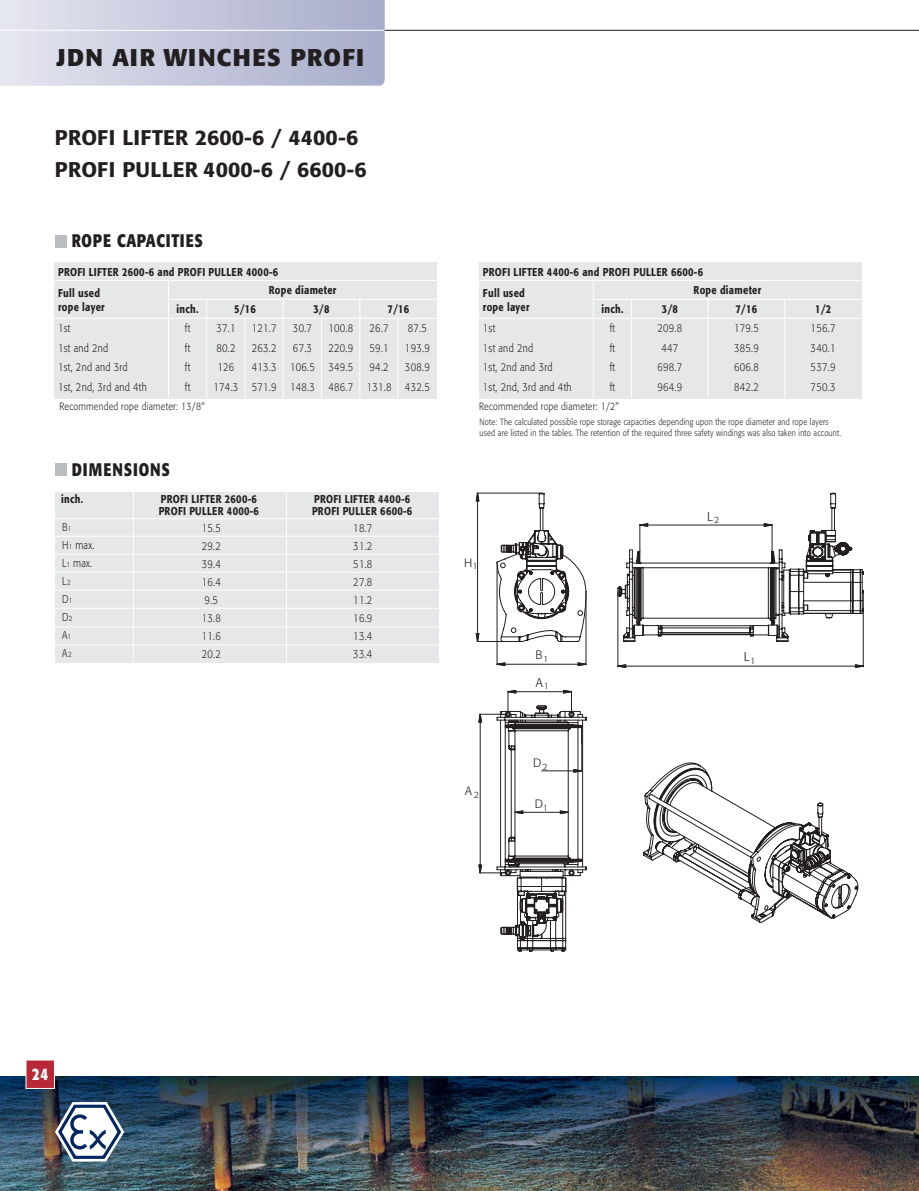
<style>
.page{position:relative;width:919px;height:1191px;background:#fff}
.page>*{position:absolute;margin:0;border:0;box-sizing:border-box;transform-origin:0 0}
.t1{font:700 24px "Formata";letter-spacing:.055em;color:#231f20}
.t2{font:500 21px/32px "Formata";letter-spacing:.005em;color:#231f20}
.t3{font:700 18px "Formata";letter-spacing:.04em;color:#231f20;scale:.8 1}
.t4{font:700 18px "Formata";letter-spacing:.06em;color:#231f20;scale:.8 1}
.t5{font:700 16.5px "Formata";color:#fff;scale:.8 1}
.t6{font:300 12.6px "Formata";color:#231f20}
.t7{font:300 12px "Formata";color:#231f20}
.t8{font:300 11.25px/19.5px "Formata";letter-spacing:.03em;color:#231f20;scale:.83 1}
.t9{font:500 11.25px/21.6px "Formata";letter-spacing:.03em;color:#231f20;scale:.83 1}
.t10{font:300 10.5px "Formata";letter-spacing:.03em;color:#231f20;scale:.83 1}
.t11{font:300 9px/10.5px "Formata";letter-spacing:.03em;color:#231f20;scale:.83 1}
.s1{font-size:7.5px}
</style>
<div class="page">
<img style="left:0;top:1076px;width:918px;height:114px">
<hr style="left:0;top:30px;width:918px;height:1px;background:#231f20">
<svg style="left:0;top:1px;width:384px;height:84px;background:#c5c8dc"></svg>
<hr style="left:0;top:30px;width:384px;height:1px;background:#fff">
<div style="left:26px;top:1060px;width:28px;height:28px;background:#b82837"></div>
<div style="left:26px;top:1059px;width:29px;height:29px;border:1px solid #fff"></div>
<svg style="left:55px;top:1102px;width:69px;height:59px"></svg>
<div style="left:55px;top:235px;width:11px;height:12px;background:#bbbdc0"></div>
<div style="left:54px;top:262px;width:383px;height:136px;background:#e6e7e8"></div>
<hr style="left:54px;top:280px;width:384px;height:1px;background:#fff">
<hr style="left:206px;top:299px;width:1px;height:99px;background:#fff">
<hr style="left:244px;top:318px;width:1px;height:80px;background:#fff">
<hr style="left:283px;top:299px;width:1px;height:99px;background:#fff">
<hr style="left:321px;top:319px;width:1px;height:79px;background:#fff">
<hr style="left:359px;top:299px;width:1px;height:99px;background:#fff">
<hr style="left:398px;top:318px;width:1px;height:80px;background:#fff">
<hr style="left:54px;top:318px;width:384px;height:1px;background:#fff">
<hr style="left:168px;top:299px;width:270px;height:1px;background:#fff">
<hr style="left:168px;top:280px;width:1px;height:118px;background:#fff">
<div style="left:479px;top:262px;width:383px;height:136px;background:#e6e7e8"></div>
<hr style="left:479px;top:280px;width:383px;height:1px;background:#fff">
<hr style="left:631px;top:299px;width:1px;height:99px;background:#fff">
<hr style="left:707px;top:299px;width:1px;height:99px;background:#fff">
<hr style="left:784px;top:299px;width:1px;height:99px;background:#fff">
<hr style="left:478px;top:318px;width:384px;height:1px;background:#fff">
<hr style="left:593px;top:299px;width:269px;height:1px;background:#fff">
<hr style="left:593px;top:280px;width:1px;height:118px;background:#fff">
<div style="left:55px;top:463px;width:11px;height:13px;background:#bbbdc0"></div>
<div style="left:55px;top:492px;width:384px;height:170px;background:#e6e7e8"></div>
<hr style="left:55px;top:518px;width:384px;height:1px;background:#fff">
<hr style="left:55px;top:536px;width:384px;height:1px;background:#fff">
<hr style="left:55px;top:554px;width:384px;height:1px;background:#fff">
<hr style="left:55px;top:572px;width:384px;height:1px;background:#fff">
<hr style="left:55px;top:590px;width:384px;height:1px;background:#fff">
<hr style="left:55px;top:608px;width:384px;height:1px;background:#fff">
<hr style="left:55px;top:626px;width:384px;height:1px;background:#fff">
<hr style="left:55px;top:644px;width:384px;height:1px;background:#fff">
<hr style="left:133px;top:492px;width:1px;height:170px;background:#fff">
<hr style="left:286px;top:490px;width:1px;height:172px;background:#fff">
<svg style="left:586px;top:762px;width:184px;height:161px"></svg>
<svg style="left:648px;top:768px;width:210px;height:150px"></svg>
<svg style="left:475px;top:492px;width:389px;height:176px"></svg>
<hr style="left:639px;top:525px;width:133px;height:1px;background:#231f20">
<svg style="left:478px;top:689px;width:108px;height:262px"></svg>
<hr style="left:480px;top:714px;width:1px;height:159px;background:#231f20">
<h1 class="t1" style="left:56px;top:47px;width:309px">JDN AIR WINCHES PROFI</h1>
<h2 class="t2" style="left:55px;top:123px;width:313px">PROFI LIFTER 2600-6 / 4400-6<br>PROFI PULLER 4000-6 / 6600-6</h2>
<h3 class="t3" style="left:72px;top:233px;width:165px">ROPE CAPACITIES</h3>
<p class="t9" style="left:58px;top:262px;width:267px">PROFI LIFTER 2600-6 and PROFI PULLER 4000-6<br>Full used</p>
<p class="t9" style="left:58px;top:297px;width:58px">rope layer</p>
<p class="t8" style="left:58px;top:319px;width:108px">1st<br>1st and 2nd<br>1st, 2nd and 3rd<br>1st, 2nd, 3rd and 4th</p>
<p class="t8" style="left:213px;top:319px;width:31px;text-align:center">37.1<br>80.2<br>126<br>174.3</p>
<p class="t8" style="left:252px;top:319px;width:31px;text-align:justify">121.7<br>263.2<br>413.3<br>571.9</p>
<p class="t8" style="left:290px;top:319px;width:31px">30.7<br>67.3<br>106.5<br>148.3</p>
<p class="t8" style="left:328px;top:319px;width:31px;text-align:justify">100.8<br>220.9<br>349.5<br>486.7</p>
<p class="t8" style="left:366px;top:319px;width:31px">26.7<br>59.1<br>94.2<br>131.8</p>
<p class="t8" style="left:405px;top:319px;width:31px">87.5<br>193.9<br>308.9<br>432.5</p>
<p class="t9" style="left:269px;top:280px;width:83px">Rope diameter</p>
<p class="t9" style="left:177px;top:299px;width:28px">inch.</p>
<p class="t8" style="left:185px;top:319px;width:8px;text-align:justify">ft ft ft ft</p>
<p class="t9" style="left:234px;top:299px;width:28px">5/16</p>
<p class="t9" style="left:313px;top:299px;width:21px">3/8</p>
<p class="t9" style="left:387px;top:299px;width:28px">7/16</p>
<p class="t10" style="left:59px;top:402px;width:176px">Recommended rope diameter: 13/8"</p>
<h3 class="t4" style="left:72px;top:461px;width:124px">DIMENSIONS</h3>
<p class="t9" style="left:159px;top:494px;width:122px;line-height:11.2px">PROFI LIFTER 2600-6<br>PROFI PULLER 4000-6</p>
<p class="t9" style="left:61px;top:489px;width:28px">inch.</p>
<p class="t9" style="left:312px;top:494px;width:122px;line-height:11.2px">PROFI LIFTER 4400-6<br>PROFI PULLER 6600-6</p>
<p class="t8" style="left:62px;top:519px;width:40px;line-height:18px">B<span class="s1">1<br></span>H<span class="s1">1</span> max.<br>L<span class="s1">1</span> max.<br>L<span class="s1">2<br></span>D<span class="s1">1<br></span>D<span class="s1">2<br></span>A<span class="s1">1<br></span>A<span class="s1">2</span></p>
<p class="t8" style="left:202px;top:519px;width:25px;line-height:18px">15.5<br>29.2<br>39.4<br>16.4<br>9.5<br>13.8<br>11.6<br>20.2</p>
<p class="t8" style="left:353px;top:519px;width:25px;line-height:18px;text-align:justify">18.7<br>31.2<br>51.8<br>27.8<br>11.2<br>16.9<br>13.4<br>33.4</p>
<p class="t9" style="left:483px;top:262px;width:267px">PROFI LIFTER 4400-6 and PROFI PULLER 6600-6<br>Full used</p>
<p class="t9" style="left:483px;top:297px;width:58px">rope layer</p>
<p class="t8" style="left:483px;top:319px;width:108px">1st<br>1st and 2nd<br>1st, 2nd and 3rd<br>1st, 2nd, 3rd and 4th</p>
<p class="t8" style="left:657px;top:319px;width:31px;text-align:center">209.8<br>447<br>698.7<br>964.9</p>
<p class="t8" style="left:734px;top:319px;width:31px;text-align:justify">179.5<br>385.9<br>606.8<br>842.2</p>
<p class="t8" style="left:810px;top:319px;width:31px;text-align:justify">156.7<br>340.1<br>537.9<br>750.3</p>
<p class="t9" style="left:693px;top:280px;width:83px">Rope diameter</p>
<p class="t9" style="left:601px;top:299px;width:28px">inch.</p>
<p class="t8" style="left:609px;top:319px;width:8px;text-align:justify">ft ft ft ft</p>
<p class="t9" style="left:662px;top:299px;width:21px">3/8</p>
<p class="t9" style="left:735px;top:299px;width:28px">7/16</p>
<p class="t9" style="left:815px;top:299px;width:21px">1/2</p>
<p class="t10" style="left:479px;top:402px;width:170px">Recommended rope diameter: 1/2"</p>
<p class="t11" style="left:479px;top:417px;width:437px">Note: The calculated possible rope storage capacities depending upon the rope diameter and rope layers used are listed in the tables. The retention of the required three safety windings was also taken into account.</p>
<p class="t7" style="left:464px;top:557px;width:15px">H<sub>1</sub></p>
<p class="t7" style="left:465px;top:786px;width:15px">A<sub>2</sub></p>
<p class="t6" style="left:707px;top:510px;width:14px">L<sub>2</sub></p>
<p class="t7" style="left:535px;top:650px;width:15px">B<sub>1</sub></p>
<p class="t6" style="left:743px;top:651px;width:13px">L<sub>1</sub></p>
<p class="t6" style="left:535px;top:676px;width:15px">A<sub>1</sub></p>
<p class="t7" style="left:533px;top:757px;width:16px">D<sub>2</sub></p>
<p class="t7" style="left:535px;top:798px;width:15px">D<sub>1</sub></p>
<h3 class="t5" style="left:32px;top:1066px;width:21px">24</h3>
</div>
